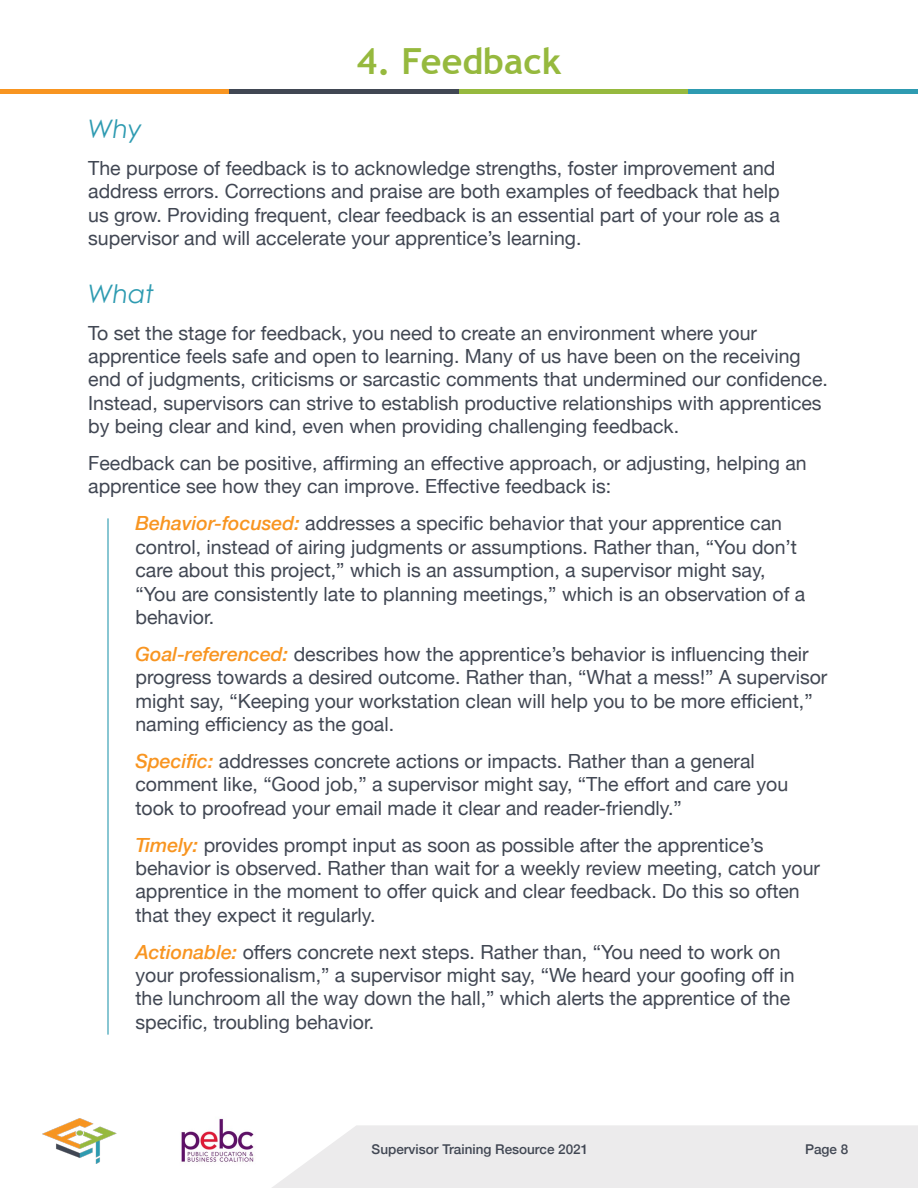
<style>
.page{position:relative;width:918px;height:1188px;background:#fff}
.page>*{position:absolute;margin:0;border:0;box-sizing:border-box;transform-origin:0 0}
.t1{font:700 36px "Trebuchet MS";color:#96b93e}
.t2{font:italic 25.5px "Century Gothic";color:#2e9bb1}
.t3{font:19.5px/23.4px "Helvetica Neue";color:#414753}
.t4{font:500 13.5px "Helvetica Neue";color:#414753}
.s1{font-weight:500;font-style:italic;color:#f89521}
</style>
<div class="page">
<div style="left:272px;top:1125px;width:646px;height:63px;background:#ecebec"></div>
<img style="left:42px;top:1118px;width:75px;height:45px">
<img style="left:181px;top:1118px;width:73px;height:44px">
<div style="left:0;top:89px;width:230px;height:5px;background:#f89521"></div>
<div style="left:230px;top:89px;width:229px;height:5px;background:#414753"></div>
<div style="left:459px;top:89px;width:229px;height:5px;background:#96b93e"></div>
<div style="left:688px;top:89px;width:230px;height:5px;background:#2e9bb1"></div>
<hr style="left:107px;top:518px;width:2px;height:517px;background:#2e9bb1">
<h1 class="t1" style="left:356px;top:39px;width:207px">4. Feedback</h1>
<h2 class="t2" style="left:88px;top:111px;width:55px">Why</h2>
<p class="t3" style="left:88px;top:157px;width:693px">The purpose of feedback is to acknowledge strengths, foster improvement and address errors. Corrections and praise are both examples of feedback that help us grow. Providing frequent, clear feedback is an essential part of your role as a supervisor and will accelerate your apprentice’s learning.</p>
<h2 class="t2" style="left:88px;top:276px;width:68px">What</h2>
<p class="t3" style="left:88px;top:322px;width:741px">To set the stage for feedback, you need to create an environment where your apprentice feels safe and open to learning. Many of us have been on the receiving end of judgments, criticisms or sarcastic comments that undermined our confidence.<br>Instead, supervisors can strive to establish productive relationships with apprentices by being clear and kind, even when providing challenging feedback.</p>
<p class="t3" style="left:88px;top:453px;width:720px">Feedback can be positive, affirming an effective approach, or adjusting, helping an apprentice see how they can improve. Effective feedback is:</p>
<p class="t3" style="left:135px;top:513px;width:671px"><span class="s1">Behavior-focused:</span> addresses a specific behavior that your apprentice can control, instead of airing judgments or assumptions. Rather than, “You don’t care about this project,” which is an assumption, a supervisor might say, “You are consistently late to planning meetings,” which is an observation of a behavior.</p>
<p class="t3" style="left:135px;top:643px;width:694px"><span class="s1">Goal-referenced:</span> describes how the apprentice’s behavior is influencing their progress towards a desired outcome. Rather than, “What a mess!” A supervisor might say, “Keeping your workstation clean will help you to be more efficient,” naming efficiency as the goal.</p>
<p class="t3" style="left:135px;top:750px;width:654px"><span class="s1">Specific:</span> addresses concrete actions or impacts. Rather than a general comment like, “Good job,” a supervisor might say, “The effort and care you took to proofread your email made it clear and reader-friendly.”</p>
<p class="t3" style="left:135px;top:834px;width:686px"><span class="s1">Timely:</span> provides prompt input as soon as possible after the apprentice’s behavior is observed. Rather than wait for a weekly review meeting, catch your apprentice in the moment to offer quick and clear feedback. Do this so often that they expect it regularly.</p>
<p class="t3" style="left:135px;top:941px;width:661px"><span class="s1">Actionable:</span> offers concrete next steps. Rather than, “You need to work on your professionalism,” a supervisor might say, “We heard your goofing off in the lunchroom all the way down the hall,” which alerts the apprentice of the specific, troubling behavior.</p>
<p class="t4" style="left:372px;top:1138px;width:218px">Supervisor Training Resource 2021</p>
<p class="t4" style="left:805px;top:1138px;width:45px">Page 8</p>
</div>
